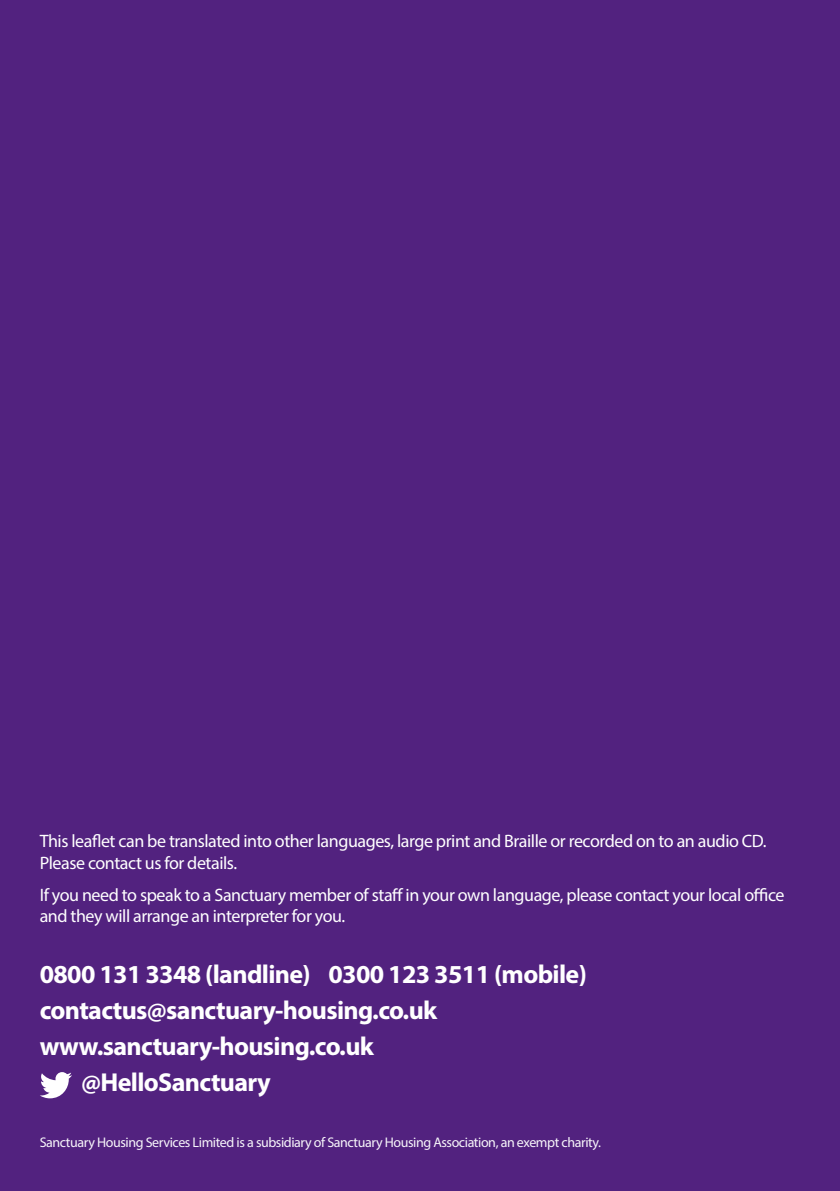
<style>
.page{position:relative;width:840px;height:1191px;background:#fff}
.page>*{position:absolute;margin:0;border:0;box-sizing:border-box;transform-origin:0 0}
.t1{font:700 26px "Myriad Pro";letter-spacing:-.025em;color:#fff}
.t2{font:18px/21.6px "Myriad Pro";letter-spacing:-.025em;color:#fff}
.t3{font:14px "Myriad Pro";letter-spacing:-.03em;color:#f7f5fa}
</style>
<div class="page">
<hr style="left:839px;top:1054px;width:1px;height:137px;background:#52227f">
<div style="left:0;top:0;width:839px;height:1191px;background:#52227f"></div>
<svg style="left:40px;top:1072px;width:32px;height:26px"></svg>
<p class="t2" style="left:40px;top:830px;width:728px">This leaflet can be translated into other languages, large print and Braille or recorded on to an audio CD.<br>Please contact us for details.</p>
<p class="t2" style="left:40px;top:883px;width:746px">If you need to speak to a Sanctuary member of staff in your own language, please contact your local office and they will arrange an interpreter for you.</p>
<h1 class="t1" style="left:40px;top:957px;width:548px">0800 131 3348 (landline) 0300 123 3511 (mobile)</h1>
<h1 class="t1" style="left:40px;top:993px;width:399px">contactus@sanctuary-housing.co.uk</h1>
<h1 class="t1" style="left:40px;top:1029px;width:335px">www.sanctuary-housing.co.uk</h1>
<h1 class="t1" style="left:81px;top:1065px;width:191px">@HelloSanctuary</h1>
<p class="t3" style="left:40px;top:1133px;width:562px">Sanctuary Housing Services Limited is a subsidiary of Sanctuary Housing Association, an exempt charity.</p>
</div>
